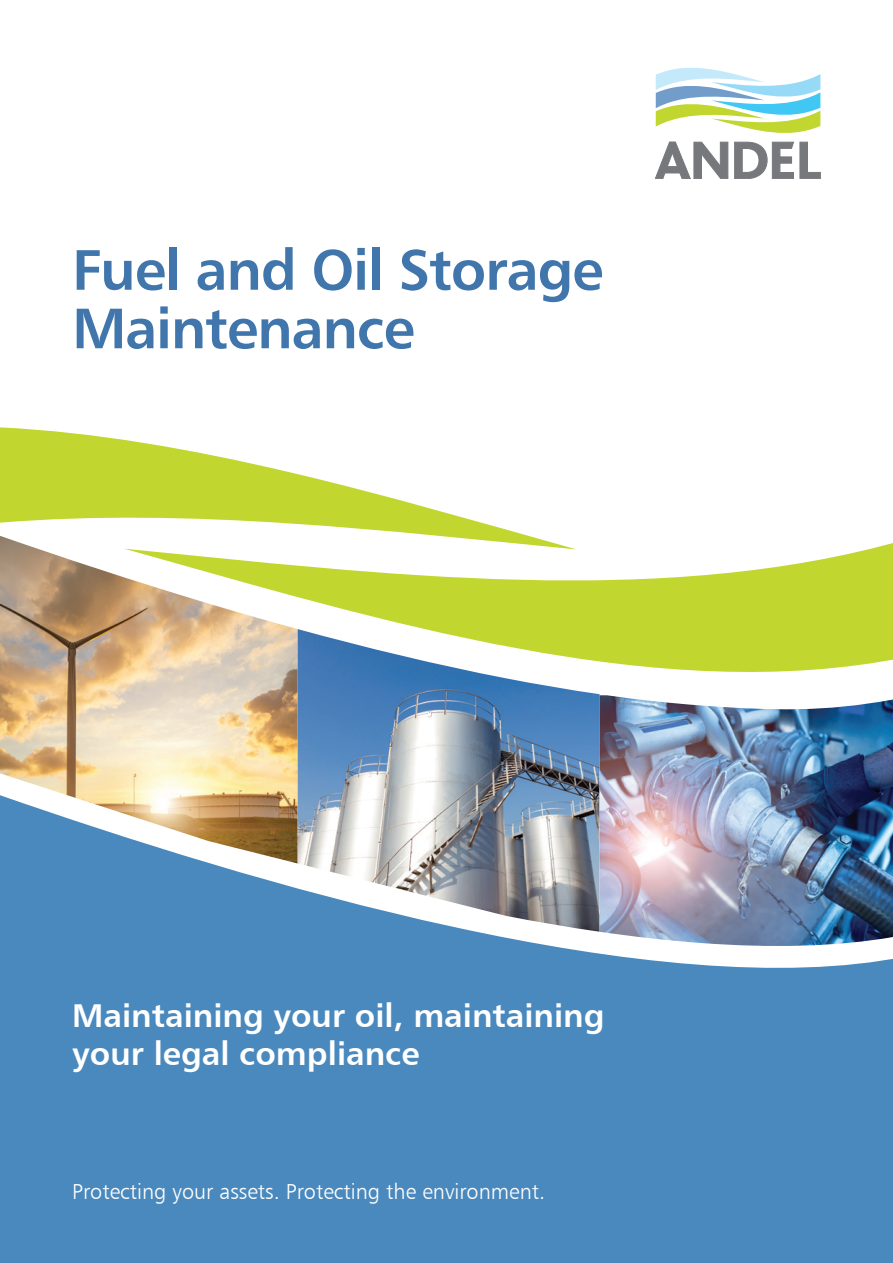
<style>
.page{position:relative;width:893px;height:1263px;background:#fff}
.page>*{position:absolute;margin:0;border:0;box-sizing:border-box;transform-origin:0 0}
.t1{font:57px/58.5px "Humanist 777 BT Bold B";letter-spacing:-.02em;color:#4176ad}
.t2{font:33px/37.5px "Humanist 777 BT Bold B";color:#fff}
.t3{font:21.75px "Humanist 777 BT Light B";color:#fff}
</style>
<div class="page">
<div style="left:0;top:863px;width:893px;height:400px;background:#4a89be"></div>
<svg style="left:655px;top:68px;width:165px;height:111px"></svg>
<svg style="left:298px;top:543px;width:595px;height:129px;fill:#c1d72f"></svg>
<svg style="left:0;top:427px;width:577px;height:122px"></svg>
<img style="left:0;top:536px;width:298px;height:327px">
<img style="left:298px;top:629px;width:302px;height:303px">
<img style="left:600px;top:695px;width:293px;height:252px">
<p class="t1" style="left:72px;top:239px;width:533px">Fuel and Oil Storage<br>Maintenance</p>
<p class="t2" style="left:72px;top:996px;width:534px">Maintaining your oil, maintaining your legal compliance</p>
<p class="t3" style="left:72px;top:1178px;width:474px">Protecting your assets. Protecting the environment.</p>
</div>
